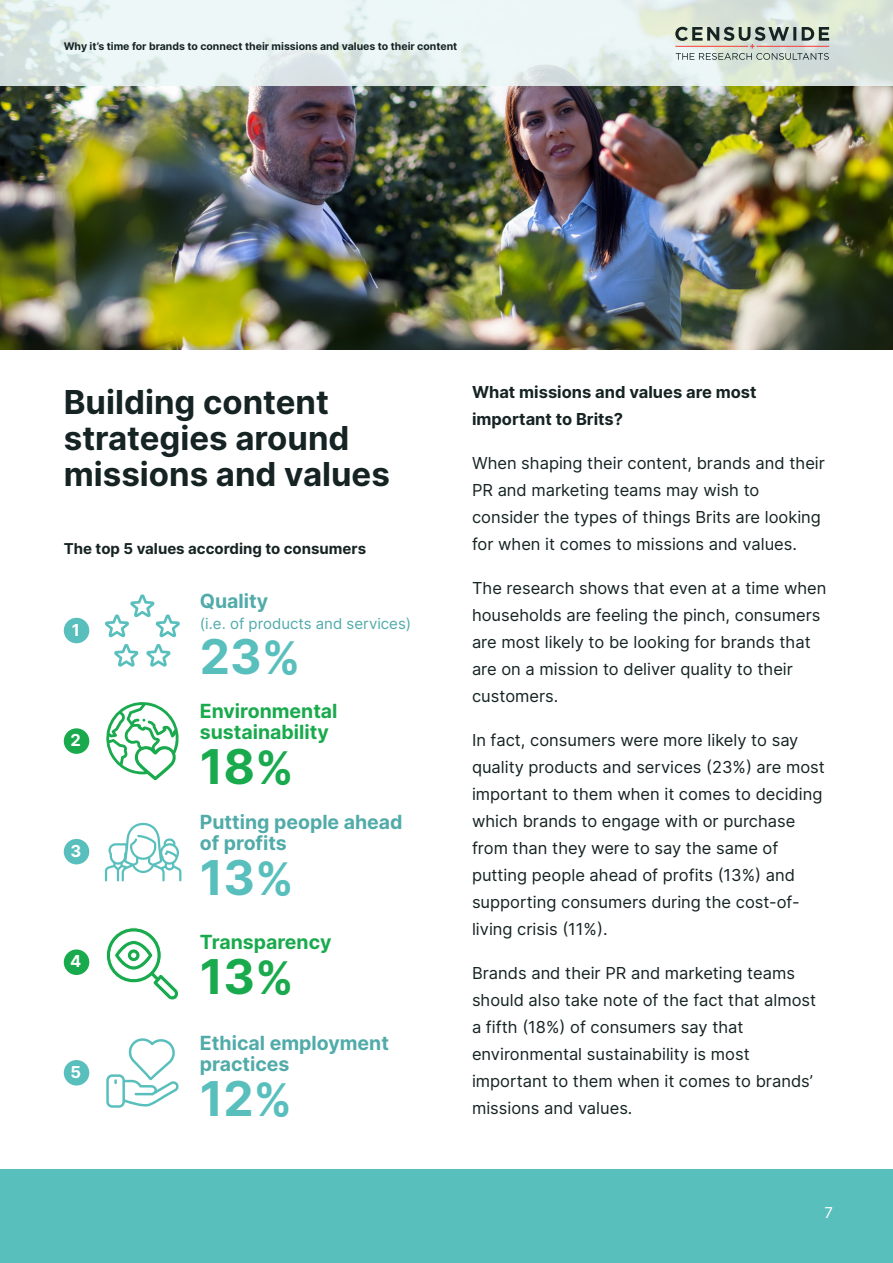
<style>
.page{position:relative;width:893px;height:1263px;background:#fff}
.page>*{position:absolute;margin:0;border:0;box-sizing:border-box;transform-origin:0 0}
.t1{font:700 48px "Inter";color:#59bfbd}
.t2{font:700 48px "Inter";color:#18aa4c}
.t3{font:700 33px/36px "Inter";color:#162323}
.t4{font:700 19.5px/21px "Inter";color:#50aba9}
.t5{font:700 19.5px/21px "Inter";color:#18aa4c}
.t6{font:16.5px/27px "Inter";color:#162323}
.t7{font:700 16.5px/27px "Inter";color:#162323}
.t8{font:700 16.5px "Inter";color:#fff}
.t9{font:700 15px "Inter";color:#162323}
.t10{font:15px "Inter";color:#50aba9}
.t11{font:15px "Inter";color:#fff}
.t12{font:700 10.5px "Inter";color:#162323}
.s1{font-size:45px}
</style>
<div class="page">
<div style="left:0;top:1169px;width:893px;height:94px;background:#59bfbd"></div>
<img style="left:0;top:85px;width:893px;height:264px">
<svg style="left:0;top:0;width:893px;height:85px;background:#e3eeeb"></svg>
<svg style="left:675px;top:27px;width:154px;height:33px;background:#adb2ab"></svg>
<div style="left:64px;top:618px;width:25px;height:25px;background:#59bfbd;border-radius:50%"></div>
<div style="left:64px;top:728px;width:25px;height:26px;background:#18aa4c;border-radius:50%"></div>
<div style="left:64px;top:839px;width:25px;height:25px;background:#59bfbd;border-radius:50%"></div>
<div style="left:64px;top:949px;width:25px;height:26px;background:#18aa4c;border-radius:50%"></div>
<div style="left:64px;top:1060px;width:25px;height:25px;background:#59bfbd;border-radius:50%"></div>
<svg style="left:105px;top:823px;width:76px;height:58px"></svg>
<svg style="left:146px;top:644px;width:25px;height:23px"></svg>
<svg style="left:114px;top:644px;width:25px;height:23px"></svg>
<svg style="left:105px;top:594px;width:75px;height:43px"></svg>
<svg style="left:106px;top:702px;width:73px;height:78px"></svg>
<svg style="left:106px;top:1038px;width:73px;height:70px"></svg>
<svg style="left:106px;top:927px;width:73px;height:73px"></svg>
<p class="t12" style="left:64px;top:38px;width:395px">Why it’s time for brands to connect their missions and values to their content</p>
<p class="t3" style="left:64px;top:383px;width:328px">Building content strategies around missions and values</p>
<p class="t9" style="left:64px;top:537px;width:304px">The top 5 values according to consumers</p>
<p class="t8" style="left:72px;top:617px;width:10px">1</p>
<p class="t8" style="left:71px;top:728px;width:12px">2</p>
<p class="t8" style="left:70px;top:838px;width:12px">3</p>
<p class="t8" style="left:70px;top:949px;width:13px">4</p>
<p class="t8" style="left:70px;top:1059px;width:12px">5</p>
<p class="t4" style="left:200px;top:590px;width:70px">Quality</p>
<p class="t10" style="left:200px;top:612px;width:213px">(i.e. of products and services)</p>
<p class="t1" style="left:200px;top:620px;width:102px">23<span class="s1">%</span></p>
<p class="t5" style="left:200px;top:700px;width:139px">Environmental sustainability</p>
<p class="t2" style="left:200px;top:731px;width:95px">18<span class="s1">%</span></p>
<p class="t4" style="left:200px;top:811px;width:204px">Putting people ahead of profits</p>
<p class="t1" style="left:200px;top:841px;width:95px">13<span class="s1">%</span></p>
<p class="t5" style="left:200px;top:931px;width:133px">Transparency</p>
<p class="t2" style="left:200px;top:941px;width:95px">13<span class="s1">%</span></p>
<p class="t4" style="left:200px;top:1032px;width:191px">Ethical employment practices</p>
<p class="t1" style="left:200px;top:1063px;width:94px">12<span class="s1">%</span></p>
<p class="t7" style="left:472px;top:378px;width:286px">What missions and values are most important to Brits?</p>
<p class="t6" style="left:472px;top:449px;width:354px">When shaping their content, brands and their PR and marketing teams may wish to consider the types of things Brits are looking for when it comes to missions and values.</p>
<p class="t6" style="left:472px;top:574px;width:356px">The research shows that even at a time when households are feeling the pinch, consumers are most likely to be looking for brands that are on a mission to deliver quality to their customers.</p>
<p class="t6" style="left:472px;top:726px;width:354px">In fact, consumers were more likely to say quality products and services (23%) are most important to them when it comes to deciding which brands to engage with or purchase from than they were to say the same of putting people ahead of profits (13%) and supporting consumers during the cost-of&shy;living crisis (11%).</p>
<p class="t6" style="left:472px;top:959px;width:346px">Brands and their PR and marketing teams should also take note of the fact that almost a fifth (18%) of consumers say that environmental sustainability is most important to them when it comes to brands’ missions and values.</p>
<p class="t11" style="left:824px;top:1202px;width:10px">7</p>
</div>
